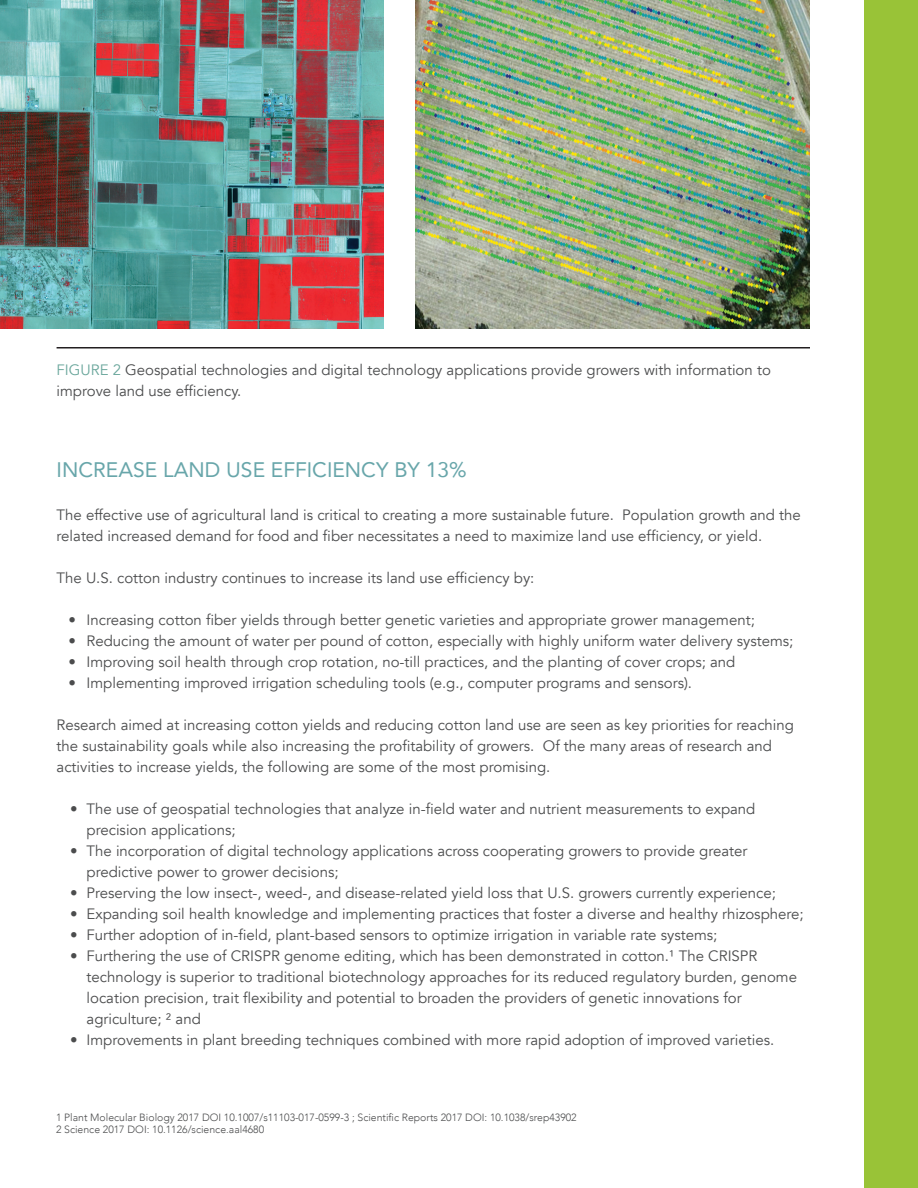
<style>
.page{position:relative;width:918px;height:1188px;background:#fff}
.page>*{position:absolute;margin:0;border:0;box-sizing:border-box;transform-origin:0 0}
.t1{font:21px "Avenir";color:#68a6aa}
.t2{font:15px/21px "Avenir";color:#4b4c4d}
.t3{font:300 10.5px "Avenir";color:#4b4c4d}
.s1{color:#69a69b}
</style>
<div class="page">
<div style="left:864px;top:0;width:54px;height:1188px;background:#99c337"></div>
<img style="left:0;top:0;width:383px;height:328px">
<img style="left:415px;top:0;width:395px;height:328px">
<hr style="left:57px;top:347px;width:753px;height:2px;background:#231f20">
<p class="t2" style="left:57px;top:360px;width:716px"><span class="s1">FIGURE 2</span> Geospatial technologies and digital technology applications provide growers with information to improve land use efficiency.</p>
<p class="t1" style="left:57px;top:453px;width:412px">INCREASE LAND USE EFFICIENCY BY 13%</p>
<p class="t2" style="left:57px;top:505px;width:746px">The effective use of agricultural land is critical to creating a more sustainable future. Population growth and the related increased demand for food and fiber necessitates a need to maximize land use efficiency, or yield.</p>
<p class="t2" style="left:57px;top:568px;width:479px">The U.S. cotton industry continues to increase its land use efficiency by:</p>
<p class="t2" style="left:69px;top:610px;width:688px">• Increasing cotton fiber yields through better genetic varieties and appropriate grower management;</p>
<p class="t2" style="left:69px;top:631px;width:726px">• Reducing the amount of water per pound of cotton, especially with highly uniform water delivery systems;</p>
<p class="t2" style="left:69px;top:652px;width:668px">• Improving soil health through crop rotation, no-till practices, and the planting of cover crops; and</p>
<p class="t2" style="left:69px;top:673px;width:625px">• Implementing improved irrigation scheduling tools (e.g., computer programs and sensors).</p>
<p class="t2" style="left:57px;top:715px;width:739px">Research aimed at increasing cotton yields and reducing cotton land use are seen as key priorities for reaching the sustainability goals while also increasing the profitability of growers. Of the many areas of research and activities to increase yields, the following are some of the most promising.</p>
<p class="t2" style="left:87px;top:799px;width:670px;text-indent:-16px">• The use of geospatial technologies that analyze in-field water and nutrient measurements to expand precision applications;</p>
<p class="t2" style="left:87px;top:841px;width:662px;text-indent:-16px">• The incorporation of digital technology applications across cooperating growers to provide greater predictive power to grower decisions;</p>
<p class="t2" style="left:70px;top:883px;width:707px">• Preserving the low insect-, weed-, and disease-related yield loss that U.S. growers currently experience;</p>
<p class="t2" style="left:70px;top:904px;width:735px">• Expanding soil health knowledge and implementing practices that foster a diverse and healthy rhizosphere;</p>
<p class="t2" style="left:70px;top:925px;width:649px">• Further adoption of in-field, plant-based sensors to optimize irrigation in variable rate systems;</p>
<p class="t2" style="left:87px;top:946px;width:712px;text-indent:-16px">• Furthering the use of CRISPR genome editing, which has been demonstrated in cotton.¹ The CRISPR technology is superior to traditional biotechnology approaches for its reduced regulatory burden, genome location precision, trait flexibility and potential to broaden the providers of genetic innovations for agriculture; ² and</p>
<p class="t2" style="left:70px;top:1030px;width:706px">• Improvements in plant breeding techniques combined with more rapid adoption of improved varieties.</p>
<p class="t3" style="left:56px;top:1111px;width:522px">1 Plant Molecular Biology 2017 DOI 10.1007/s11103-017-0599-3 ; Scientific Reports 2017 DOI: 10.1038/srep43902</p>
<p class="t3" style="left:56px;top:1123px;width:210px">2 Science 2017 DOI: 10.1126/science.aal4680</p>
</div>
